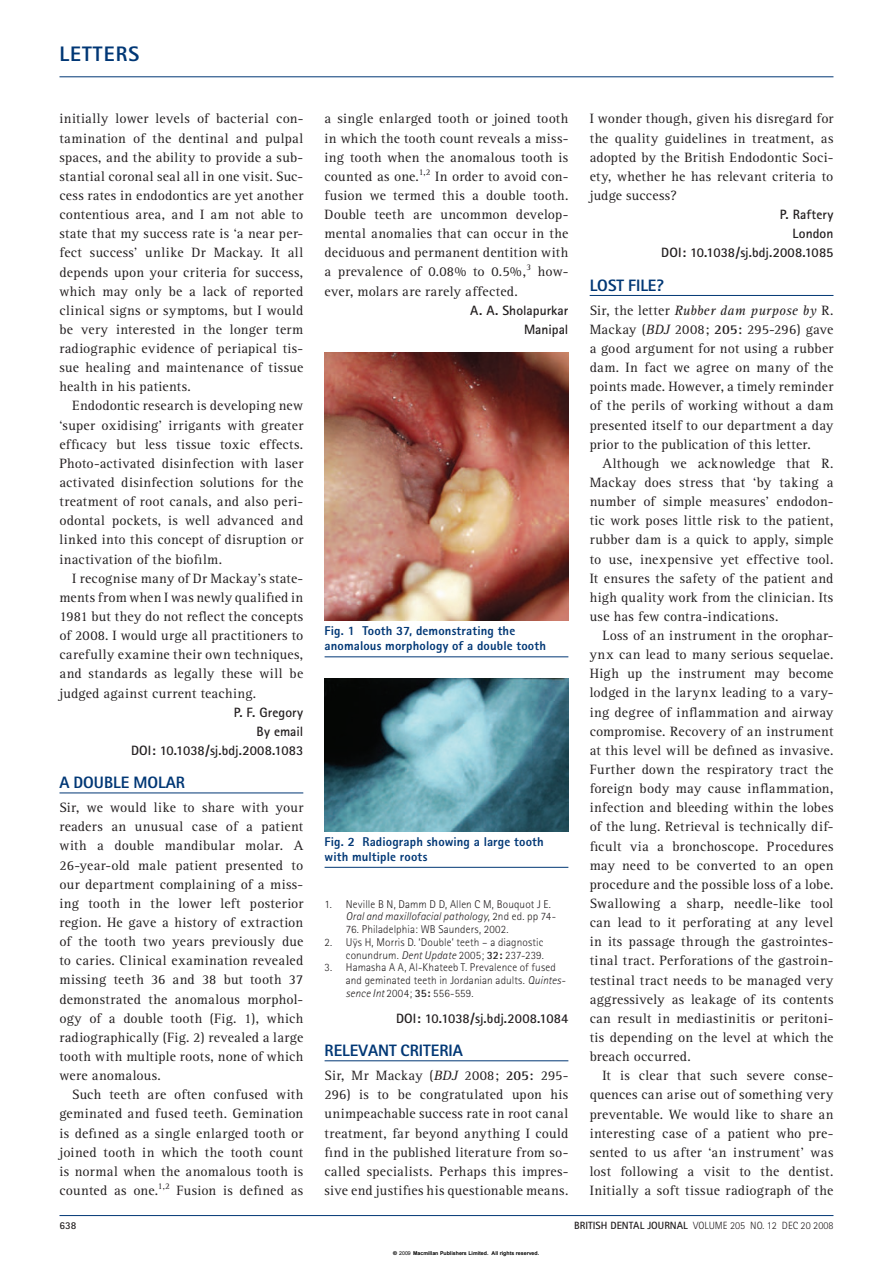
<style>
.page{position:relative;width:893px;height:1263px;background:#fff}
.page>*{position:absolute;margin:0;border:0;box-sizing:border-box;transform-origin:0 0}
.t1{font:800 21px "Rotis Sans Serif";letter-spacing:.05em;color:#013775}
.t2{font:800 16.5px "Rotis Sans Serif";color:#013775}
.t3{font:13.95px/19.2px "Rotis Serif";letter-spacing:.02em;color:#231f20;text-align:justify}
.t4{font:700 13.5px/19.2px "Rotis Sans Serif";letter-spacing:.005em;color:#231f20;text-align:right}
.t5{font:800 12.75px/15px "Rotis Sans Serif";letter-spacing:.01em;color:#013775}
.t6{font:300 11.25px/12.8px "Rotis Sans Serif";letter-spacing:.01em;color:#231f20}
.t7{font:300 10.5px "Rotis Sans Serif";color:#231f20}
.t8{font:700 10.5px "Rotis Sans Serif";color:#231f20}
.t9{font:700 5.25px "Arial";color:#000}
.s1{font-style:italic}
.s2{font-weight:700}
.s3{font-family:"Helvetica"}
.s4{font-weight:400}
</style>
<div class="page">
<hr style="left:59px;top:793px;width:244px;height:1px;background:#013775">
<hr style="left:325px;top:1060px;width:243px;height:1px;background:#013775">
<hr style="left:590px;top:295px;width:243px;height:1px;background:#013775">
<hr style="left:59px;top:1215px;width:774px;height:1px;background:#013775">
<hr style="left:59px;top:76px;width:774px;height:1px;background:#013775">
<img style="left:325px;top:353px;width:243px;height:268px">
<hr style="left:325px;top:656px;width:243px;height:1px;background:#013775">
<img style="left:325px;top:678px;width:243px;height:153px">
<hr style="left:325px;top:867px;width:243px;height:1px;background:#013775">
<h1 class="t1" style="left:59px;top:47px;width:81px">LETTERS</h1>
<p class="t3" style="left:59px;top:110px;width:245px">initially lower levels of bacterial con&shy;tamination of the dentinal and pulpal spaces, and the ability to provide a sub&shy;stantial coronal seal all in one visit. Suc&shy;cess rates in endodontics are yet another contentious area, and I am not able to state that my success rate is ‘a near per&shy;fect success’ unlike Dr Mackay. It all depends upon your criteria for success, which may only be a lack of reported clinical signs or symptoms, but I would be very interested in the longer term radiographic evidence of periapical tis&shy;sue healing and maintenance of tissue health in his patients.</p>
<p class="t3" style="left:59px;top:398px;width:245px;text-indent:13px">Endodontic research is developing new ‘super oxidising’ irrigants with greater efficacy but less tissue toxic effects.<br>Photo-activated disinfection with laser activated disinfection solutions for the treatment of root canals, and also peri&shy;odontal pockets, is well advanced and linked into this concept of disruption or inactivation of the biofilm.</p>
<p class="t3" style="left:59px;top:570px;width:245px;text-indent:13px">I recognise many of Dr Mackay’s state&shy;ments from when I was newly qualified in 1981 but they do not reflect the concepts of 2008. I would urge all practitioners to carefully examine their own techniques, and standards as legally these will be judged against current teaching.</p>
<p class="t4" style="left:131px;top:704px;width:174px">P. F. Gregory<br>By email<br>DOI: 10.1038/sj.bdj.2008.1083</p>
<p class="t2" style="left:59px;top:777px;width:127px">A DOUBLE MOLAR</p>
<p class="t3" style="left:59px;top:799px;width:245px">Sir, we would like to share with your readers an unusual case of a patient with a double mandibular molar. A 26-year-old male patient presented to our department complaining of a miss&shy;ing tooth in the lower left posterior region. He gave a history of extraction of the tooth two years previously due to caries. Clinical examination revealed missing teeth 36 and 38 but tooth 37 demonstrated the anomalous morphol&shy;ogy of a double tooth (Fig. 1), which radiographically (Fig. 2) revealed a large tooth with multiple roots, none of which were anomalous.</p>
<p class="t3" style="left:59px;top:1086px;width:245px;text-indent:13px">Such teeth are often confused with geminated and fused teeth. Gemination is defined as a single enlarged tooth or joined tooth in which the tooth count is normal when the anomalous tooth is counted as one.<sup>1,2</sup> Fusion is defined as</p>
<p class="t3" style="left:325px;top:110px;width:245px">a single enlarged tooth or joined tooth in which the tooth count reveals a miss&shy;ing tooth when the anomalous tooth is counted as one.<sup>1,2</sup> In order to avoid con&shy;fusion we termed this a double tooth.<br>Double teeth are uncommon develop&shy;mental anomalies that can occur in the deciduous and permanent dentition with a prevalence of 0.08% to 0.5%,<sup>3</sup> how&shy;ever, molars are rarely affected.</p>
<p class="t4" style="left:470px;top:302px;width:100px">A. A. Sholapurkar<br>Manipal</p>
<p class="t5" style="left:325px;top:625px;width:223px">Fig. 1 Tooth 37, demonstrating the anomalous morphology of a double tooth</p>
<p class="t5" style="left:325px;top:835px;width:221px">Fig. 2 Radiograph showing a large tooth with multiple roots</p>
<p class="t6" style="left:346px;top:899px;width:212px;text-indent:-21px">1. Neville B N, Damm D D, Allen C M, Bouquot J E.<br><span class="s1">Oral and maxillofacial pathology</span>, 2nd ed. pp 74-</p>
<p class="t6" style="left:346px;top:924px;width:164px">76. Philadelphia: WB Saunders, 2002.</p>
<p class="t6" style="left:325px;top:937px;width:221px;text-align:right">2. Uÿs H, Morris D. ‘Double’ teeth – a diagnostic conundrum. <span class="s1">Dent Update</span> 2005; <span class="s2">32:</span> 237-239.</p>
<p class="t6" style="left:346px;top:962px;width:221px;text-indent:-21px">3. Hamasha A A, Al-Khateeb T. Prevalence of fused and geminated teeth in Jordanian adults. <span class="s1">Quintes&shy;sence Int</span> 2004; <span class="s2">35:</span> 556-559.</p>
<p class="t4" style="left:396px;top:1010px;width:174px">DOI: 10.1038/sj.bdj.2008.1084</p>
<p class="t2" style="left:325px;top:1045px;width:140px">RELEVANT CRITERIA</p>
<p class="t3" style="left:325px;top:1067px;width:245px">Sir, Mr Mackay (<span class="s1">BDJ</span> 2008; <span class="s2">205:</span> 295- 296) is to be congratulated upon his unimpeachable success rate in root canal treatment, far beyond anything I could find in the published literature from so&shy;called specialists. Perhaps this impres&shy;sive end justifies his questionable means.</p>
<p class="t3" style="left:590px;top:110px;width:245px">I wonder though, given his disregard for the quality guidelines in treatment, as adopted by the British Endodontic Soci&shy;ety, whether he has relevant criteria to judge success?</p>
<p class="t4" style="left:661px;top:206px;width:174px">P. Raftery<br>London<br>DOI: 10.1038/sj.bdj.2008.1085</p>
<p class="t2" style="left:590px;top:279px;width:76px">LOST FILE?</p>
<p class="t3" style="left:590px;top:302px;width:245px">Sir, the letter <span class="s1">Rubber dam purpose by</span> R.<br>Mackay (<span class="s1">BDJ</span> 2008; <span class="s2">205:</span> 295-296) gave a good argument for not using a rubber dam. In fact we agree on many of the points made. However, a timely reminder of the perils of working without a dam presented itself to our department a day prior to the publication of this letter.</p>
<p class="t3" style="left:590px;top:455px;width:245px;text-indent:13px">Although we acknowledge that R.<br>Mackay does stress that ‘by taking a number of simple measures’ endodon&shy;tic work poses little risk to the patient, rubber dam is a quick to apply, simple to use, inexpensive yet effective tool.<br>It ensures the safety of the patient and high quality work from the clinician. Its use has few contra-indications.</p>
<p class="t3" style="left:590px;top:627px;width:245px;text-indent:13px">Loss of an instrument in the orophar&shy;ynx can lead to many serious sequelae.<br>High up the instrument may become lodged in the larynx leading to a vary&shy;ing degree of inflammation and airway compromise. Recovery of an instrument at this level will be defined as invasive.<br>Further down the respiratory tract the foreign body may cause inflammation, infection and bleeding within the lobes of the lung. Retrieval is technically dif&shy;ficult via a bronchoscope. Procedures may need to be converted to an open procedure and the possible loss of a lobe.<br>Swallowing a sharp, needle-like tool can lead to it perforating at any level in its passage through the gastrointes&shy;tinal tract. Perforations of the gastroin&shy;testinal tract needs to be managed very aggressively as leakage of its contents can result in mediastinitis or peritoni&shy;tis depending on the level at which the breach occurred.</p>
<p class="t3" style="left:590px;top:1067px;width:245px;text-indent:13px">It is clear that such severe conse&shy;quences can arise out of something very preventable. We would like to share an interesting case of a patient who pre&shy;sented to us after ‘an instrument’ was lost following a visit to the dentist.<br>Initially a soft tissue radiograph of the</p>
<p class="t8" style="left:59px;top:1221px;width:18px">638</p>
<p class="t7" style="left:574px;top:1221px;width:261px"><span class="s2">BRITISH DENTAL JOURNAL</span> VOLUME 205 NO. 12 DEC 20 2008</p>
<p class="t9" style="left:393px;top:1250px;width:148px"><span class="s3">©</span> <span class="s4">2009</span> Macmillan Publishers Limited. All rights reserved.</p>
</div>
